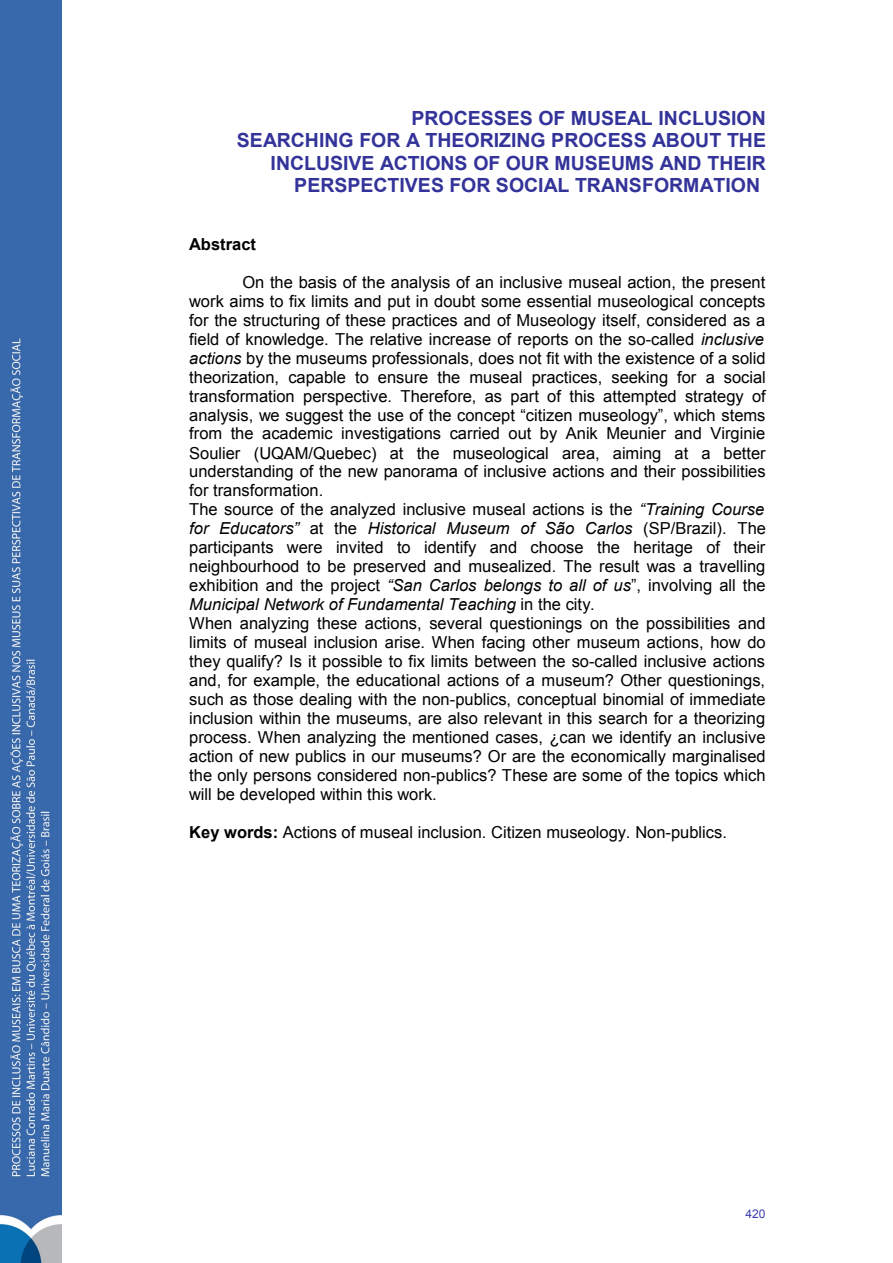
<style>
.page{position:relative;width:893px;height:1263px;background:#fff}
.page>*{position:absolute;margin:0;border:0;box-sizing:border-box;transform-origin:0 0}
.t1{font:700 19.5px/22.5px "Arial";color:#339;text-align:right}
.t2{font:16.5px/19px "Arial";color:#000}
.t3{font:700 16.5px "Arial";color:#000}
.t4{font:12px "Arial";color:#4040ab}
.s1{font-style:italic}
.s2{font-weight:700}
</style>
<div class="page">
<img style="left:0;top:0;width:62px;height:1263px">
<p class="t1" style="left:237px;top:107px;width:530px">PROCESSES OF MUSEAL INCLUSION<br>SEARCHING FOR A THEORIZING PROCESS ABOUT THE INCLUSIVE ACTIONS OF OUR MUSEUMS AND THEIR PERSPECTIVES FOR SOCIAL TRANSFORMATION</p>
<p class="t3" style="left:189px;top:235px;width:68px">Abstract</p>
<p class="t2" style="left:189px;top:272px;width:578px;text-indent:53px">On the basis of the analysis of an inclusive museal action, the present work aims to fix limits and put in doubt some essential museological concepts for the structuring of these practices and of Museology itself, considered as a field of knowledge. The relative increase of reports on the so-called <span class="s1">inclusive actions</span> by the museums professionals, does not fit with the existence of a solid theorization, capable to ensure the museal practices, seeking for a social transformation perspective. Therefore, as part of this attempted strategy of analysis, we suggest the use of the concept “citizen museology”, which stems from the academic investigations carried out by Anik Meunier and Virginie Soulier (UQAM/Quebec) at the museological area, aiming at a better understanding of the new panorama of inclusive actions and their possibilities for transformation.<br>The source of the analyzed inclusive museal actions is the <span class="s1">“Training Course for Educators”</span> at the <span class="s1">Historical Museum of São Carlos</span> (SP/Brazil). The participants were invited to identify and choose the heritage of their neighbourhood to be preserved and musealized. The result was a travelling exhibition and the project <span class="s1">“San Carlos belongs to all of us</span>”, involving all the <span class="s1">Municipal Network of Fundamental Teaching</span> in the city.<br>When analyzing these actions, several questionings on the possibilities and limits of museal inclusion arise. When facing other museum actions, how do they qualify? Is it possible to fix limits between the so-called inclusive actions and, for example, the educational actions of a museum? Other questionings, such as those dealing with the non-publics, conceptual binomial of immediate inclusion within the museums, are also relevant in this search for a theorizing process. When analyzing the mentioned cases, ¿can we identify an inclusive action of new publics in our museums? Or are the economically marginalised the only persons considered non-publics? These are some of the topics which will be developed within this work.</p>
<p class="t2" style="left:189px;top:823px;width:539px"><span class="s2">Key words:</span> Actions of museal inclusion. Citizen museology. Non-publics.</p>
<p class="t4" style="left:745px;top:1206px;width:22px">420</p>
</div>
